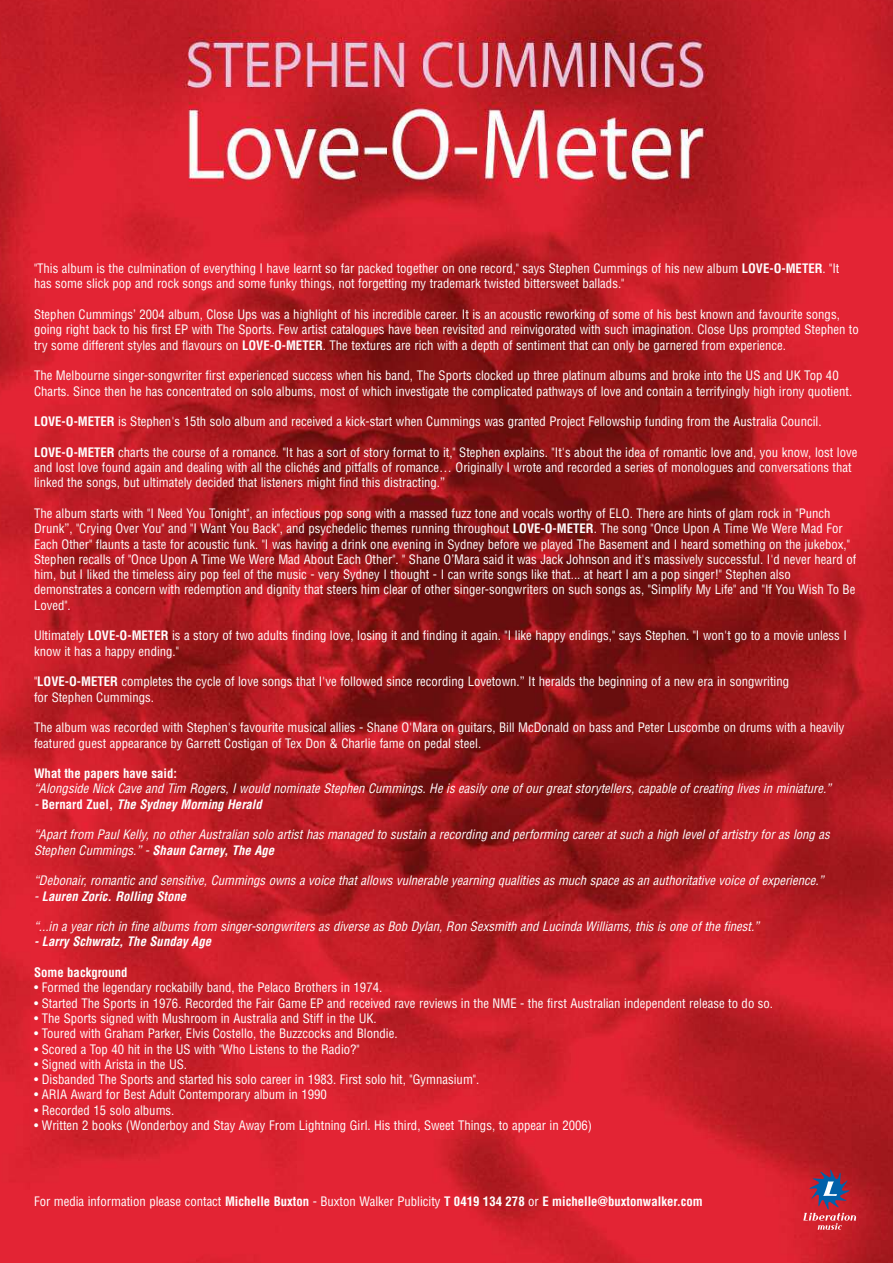
<style>
.page{position:relative;width:893px;height:1263px;background:#fff}
.page>*{position:absolute;margin:0;border:0;box-sizing:border-box;transform-origin:0 0}
.t1{font:condensed 12.75px/15.3px "Helvetica";color:#fff}
.t2{font:italic condensed 12.75px/15.3px "Helvetica";color:#fff}
.t3{font:italic 700 condensed 12.75px "Helvetica";color:#fff}
.t4{font:700 condensed 12.75px "Helvetica";color:#fff}
.s1{font-weight:700}
.s2{font-weight:400}
.s3{font-style:normal}
</style>
<div class="page">
<img style="left:0;top:0;width:893px;height:1263px">
<svg style="left:803px;top:1169px;width:53px;height:61px;background:#a73f55"></svg>
<p class="t1" style="left:34px;top:261px;width:807px">"This album is the culmination of everything I have learnt so far packed together on one record," says Stephen Cummings of his new album <span class="s1">LOVE-O-METER</span>. "It has some slick pop and rock songs and some funky things, not forgetting my trademark twisted bittersweet ballads."</p>
<p class="t1" style="left:34px;top:307px;width:826px">Stephen Cummings’ 2004 album, Close Ups was a highlight of his incredible career. It is an acoustic reworking of some of his best known and favourite songs, going right back to his first EP with The Sports. Few artist catalogues have been revisited and reinvigorated with such imagination. Close Ups prompted Stephen to try some different styles and flavours on <span class="s1">LOVE-O-METER</span>. The textures are rich with a depth of sentiment that can only be garnered from experience.</p>
<p class="t1" style="left:34px;top:368px;width:820px">The Melbourne singer-songwriter first experienced success when his band, The Sports clocked up three platinum albums and broke into the US and UK Top 40<br>Charts. Since then he has concentrated on solo albums, most of which investigate the complicated pathways of love and contain a terrifyingly high irony quotient.</p>
<p class="t1" style="left:34px;top:414px;width:789px"><span class="s1">LOVE-O-METER</span> is Stephen's 15th solo album and received a kick-start when Cummings was granted Project Fellowship funding from the Australia Council.</p>
<p class="t1" style="left:34px;top:445px;width:825px"><span class="s1">LOVE-O-METER</span> charts the course of a romance. "It has a sort of story format to it," Stephen explains. "It's about the idea of romantic love and, you know, lost love and lost love found again and dealing with all the clichés and pitfalls of romance… Originally I wrote and recorded a series of monologues and conversations that linked the songs, but ultimately decided that listeners might find this distracting.”</p>
<p class="t1" style="left:34px;top:506px;width:824px">The album starts with "I Need You Tonight", an infectious pop song with a massed fuzz tone and vocals worthy of ELO. There are hints of glam rock in "Punch Drunk”, "Crying Over You" and "I Want You Back", and psychedelic themes running throughout <span class="s1">LOVE-O-METER</span>. The song "Once Upon A Time We Were Mad For Each Other" flaunts a taste for acoustic funk. "I was having a drink one evening in Sydney before we played The Basement and I heard something on the jukebox," Stephen recalls of "Once Upon A Time We Were Mad About Each Other". " Shane O’Mara said it was Jack Johnson and it's massively successful. I'd never heard of him, but I liked the timeless airy pop feel of the music - very Sydney I thought - I can write songs like that... at heart I am a pop singer!" Stephen also demonstrates a concern with redemption and dignity that steers him clear of other singer-songwriters on such songs as, "Simplify My Life" and "If You Wish To Be Loved".</p>
<p class="t1" style="left:34px;top:628px;width:814px">Ultimately <span class="s1">LOVE-O-METER</span> is a story of two adults finding love, losing it and finding it again. "I like happy endings," says Stephen. "I won't go to a movie unless I know it has a happy ending."</p>
<p class="t1" style="left:34px;top:674px;width:757px">"<span class="s1">LOVE-O-METER</span> completes the cycle of love songs that I've followed since recording Lovetown.” It heralds the beginning of a new era in songwriting for Stephen Cummings.</p>
<p class="t1" style="left:34px;top:720px;width:812px">The album was recorded with Stephen's favourite musical allies - Shane O'Mara on guitars, Bill McDonald on bass and Peter Luscombe on drums with a heavily featured guest appearance by Garrett Costigan of Tex Don &amp; Charlie fame on pedal steel.</p>
<p class="t4" style="left:34px;top:766px;width:144px">What the papers have said:</p>
<p class="t2" style="left:34px;top:781px;width:799px">“Alongside Nick Cave and Tim Rogers, I would nominate Stephen Cummings. He is easily one of our great storytellers, capable of creating lives in miniature.”</p>
<p class="t3" style="left:34px;top:797px;width:229px"><span class="s2">-</span> <span class="s3">Bernard Zuel,</span> The Sydney Morning Herald</p>
<p class="t2" style="left:34px;top:827px;width:797px">“Apart from Paul Kelly, no other Australian solo artist has managed to sustain a recording and performing career at such a high level of artistry for as long as<br>Stephen Cummings.” - <span class="s1">Shaun Carney, The Age</span></p>
<p class="t2" style="left:34px;top:873px;width:791px">“Debonair, romantic and sensitive, Cummings owns a voice that allows vulnerable yearning qualities as much space as an authoritative voice of experience.”</p>
<p class="t3" style="left:34px;top:889px;width:154px"><span class="s2">-</span> Lauren Zoric. Rolling Stone</p>
<p class="t2" style="left:34px;top:919px;width:727px">“...in a year rich in fine albums from singer-songwriters as diverse as Bob Dylan, Ron Sexsmith and Lucinda Williams, this is one of the finest.”</p>
<p class="t3" style="left:34px;top:934px;width:179px">- Larry Schwratz, The Sunday Age</p>
<p class="t4" style="left:34px;top:965px;width:95px">Some background</p>
<p class="t1" style="left:34px;top:980px;width:350px">• Formed the legendary rockabilly band, the Pelaco Brothers in 1974.</p>
<p class="t1" style="left:34px;top:995px;width:741px">• Started The Sports in 1976. Recorded the Fair Game EP and received rave reviews in the NME - the first Australian independent release to do so.</p>
<p class="t1" style="left:34px;top:1011px;width:344px">• The Sports signed with Mushroom in Australia and Stiff in the UK.</p>
<p class="t1" style="left:34px;top:1026px;width:365px">• Toured with Graham Parker, Elvis Costello, the Buzzcocks and Blondie.</p>
<p class="t1" style="left:34px;top:1041px;width:327px">• Scored a Top 40 hit in the US with "Who Listens to the Radio?"</p>
<p class="t1" style="left:34px;top:1057px;width:155px">• Signed with Arista in the US.</p>
<p class="t1" style="left:34px;top:1072px;width:447px">• Disbanded The Sports and started his solo career in 1983. First solo hit, "Gymnasium".</p>
<p class="t1" style="left:34px;top:1087px;width:294px">• ARIA Award for Best Adult Contemporary album in 1990</p>
<p class="t1" style="left:34px;top:1103px;width:142px">• Recorded 15 solo albums.</p>
<p class="t1" style="left:34px;top:1118px;width:560px">• Written 2 books (Wonderboy and Stay Away From Lightning Girl. His third, Sweet Things, to appear in 2006)</p>
<p class="t1" style="left:34px;top:1194px;width:670px">For media information please contact <span class="s1">Michelle Buxton</span> - Buxton Walker Publicity <span class="s1">T 0419 134 278</span> or <span class="s1">E michelle@buxtonwalker.com</span></p>
</div>
